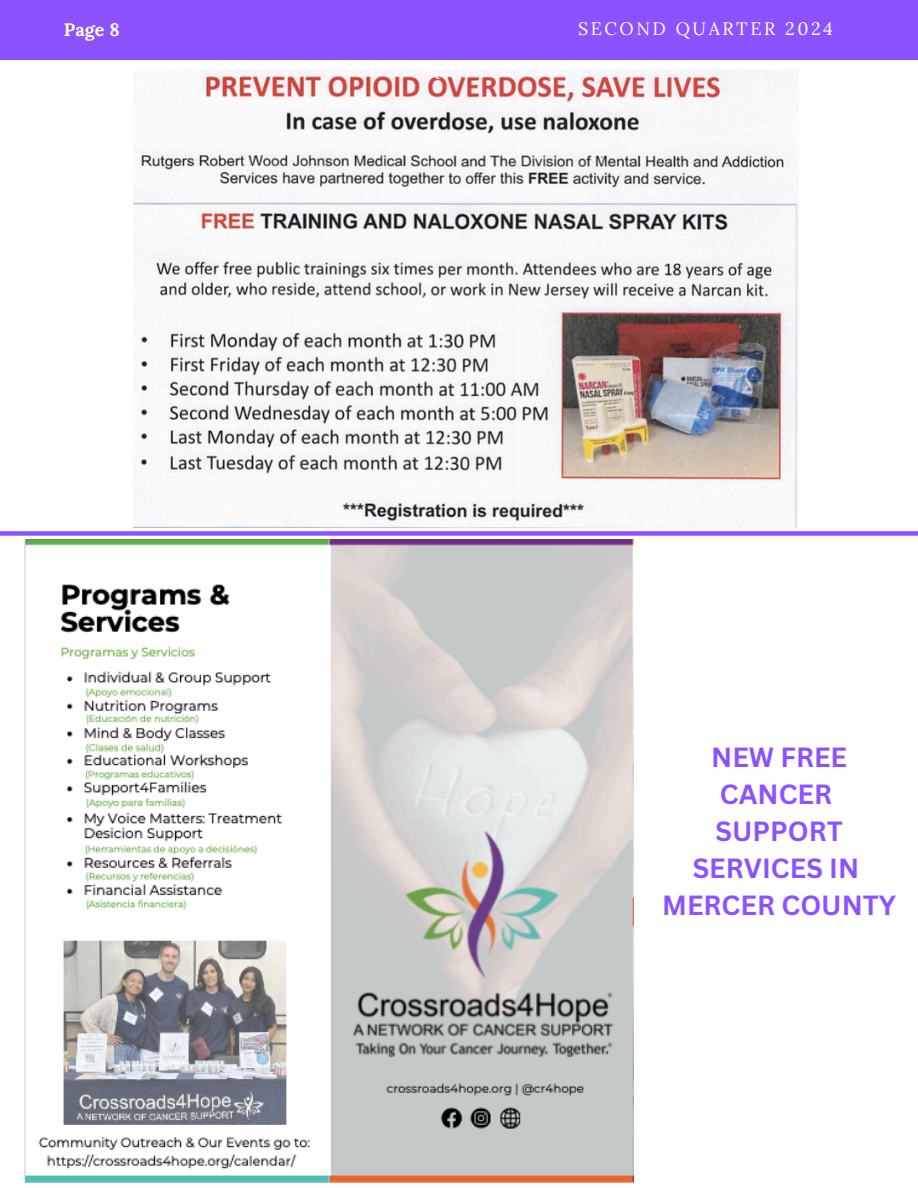
<style>
.page{position:relative;width:918px;height:1188px;background:#fff}
.page>*{position:absolute;margin:0;border:0;box-sizing:border-box;transform-origin:0 0}
.t1{font:700 27px/37.2px "Canva Sans";color:#8c52ff;text-align:center}
.t2{font:18px "Lora";letter-spacing:.14em;color:#fff}
.t3{font:700 18px "Lora";color:#fff}
</style>
<div class="page">
<div style="left:0;top:0;width:918px;height:60px;background:#8c52ff"></div>
<div style="left:0;top:531px;width:918px;height:5px;background:#8c52ff"></div>
<img style="left:134px;top:70px;width:665px;height:458px">
<img style="left:25px;top:539px;width:608px;height:644px">
<p class="t3" style="left:64px;top:18px;width:57px">Page 8</p>
<h2 class="t2" style="left:578px;top:17px;width:256px">SECOND QUARTER 2024</h2>
<p class="t1" style="left:662px;top:738px;width:235px">NEW FREE<br>CANCER<br>SUPPORT<br>SERVICES IN<br>MERCER COUNTY</p>
</div>
